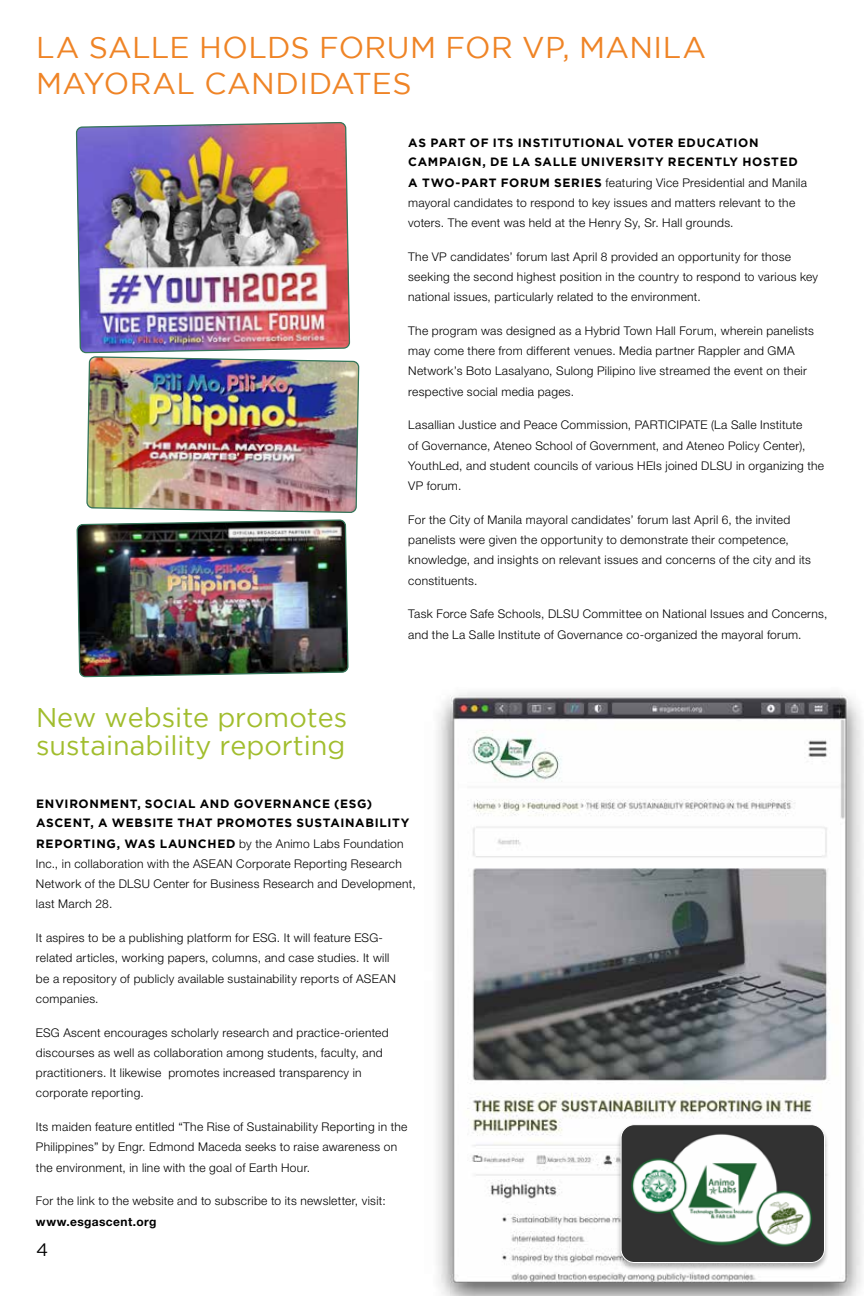
<style>
.page{position:relative;width:864px;height:1296px;background:#fff}
.page>*{position:absolute;margin:0;border:0;box-sizing:border-box;transform-origin:0 0}
.t1{font:30px/36px "Gotham";letter-spacing:.01em;color:#ef8426}
.t2{font:27px/28.5px "Gotham";color:#a1bd2d}
.t3{font:18px "Gotham";color:#000}
.t4{font:300 12px/20.2px "Helvetica Neue LT Std";letter-spacing:.025em;color:#000}
.t5{font:700 12px/19.5px "Gotham";letter-spacing:.05em;color:#000}
.t6{font:700 12px "Helvetica Neue LT Std";letter-spacing:.03em;color:#000}
.s1{font-family:"Gotham";font-weight:700}
</style>
<div class="page">
<img style="left:437px;top:692px;width:425px;height:604px">
<svg style="left:349px;top:360px;width:11px;height:153px"></svg>
<img style="left:75px;top:122px;width:276px;height:376px">
<img style="left:76px;top:379px;width:273px;height:298px">
<div style="left:616px;top:1124px;width:214px;height:148px;background:#000;opacity:.3"></div>
<img style="left:621px;top:1125px;width:204px;height:138px">
<div style="left:621px;top:1124px;width:204px;height:139px;border:1px solid #fff;border-radius:13px"></div>
<h1 class="t1" style="left:36px;top:31px;width:672px">LA SALLE HOLDS FORUM FOR VP, MANILA<br>MAYORAL CANDIDATES</h1>
<p class="t5" style="left:408px;top:134px;width:391px">AS PART OF ITS INSTITUTIONAL VOTER EDUCATION<br>CAMPAIGN, DE LA SALLE UNIVERSITY RECENTLY HOSTED</p>
<p class="t4" style="left:408px;top:172px;width:400px"><span class="s1">A TWO-PART FORUM SERIES</span> featuring Vice Presidential and Manila mayoral candidates to respond to key issues and matters relevant to the voters. The event was held at the Henry Sy, Sr. Hall grounds.</p>
<p class="t4" style="left:408px;top:246px;width:411px">The VP candidates’ forum last April 8 provided an opportunity for those seeking the second highest position in the country to respond to various key national issues, particularly related to the environment.</p>
<p class="t4" style="left:408px;top:320px;width:407px">The program was designed as a Hybrid Town Hall Forum, wherein panelists may come there from different venues. Media partner Rappler and GMA Network’s Boto Lasalyano, Sulong Pilipino live streamed the event on their respective social media pages.</p>
<p class="t4" style="left:408px;top:415px;width:417px">Lasallian Justice and Peace Commission, PARTICIPATE (La Salle Institute<br>of Governance, Ateneo School of Government, and Ateneo Policy Center), YouthLed, and student councils of various HEIs joined DLSU in organizing the VP forum.</p>
<p class="t4" style="left:408px;top:509px;width:404px">For the City of Manila mayoral candidates’ forum last April 6, the invited panelists were given the opportunity to demonstrate their competence, knowledge, and insights on relevant issues and concerns of the city and its constituents.</p>
<p class="t4" style="left:408px;top:604px;width:421px">Task Force Safe Schools, DLSU Committee on National Issues and Concerns, and the La Salle Institute of Governance co-organized the mayoral forum.</p>
<h2 class="t2" style="left:36px;top:705px;width:313px">New website promotes sustainability reporting</h2>
<p class="t5" style="left:36px;top:795px;width:375px">ENVIRONMENT, SOCIAL AND GOVERNANCE (ESG)<br>ASCENT, A WEBSITE THAT PROMOTES SUSTAINABILITY</p>
<p class="t4" style="left:36px;top:833px;width:381px"><span class="s1">REPORTING, WAS LAUNCHED</span> by the Animo Labs Foundation Inc., in collaboration with the ASEAN Corporate Reporting Research Network of the DLSU Center for Business Research and Development, last March 28.</p>
<p class="t4" style="left:36px;top:927px;width:361px">It aspires to be a publishing platform for ESG. It will feature ESG&shy;related articles, working papers, columns, and case studies. It will be a repository of publicly available sustainability reports of ASEAN companies.</p>
<p class="t4" style="left:36px;top:1022px;width:354px">ESG Ascent encourages scholarly research and practice-oriented discourses as well as collaboration among students, faculty, and practitioners. It likewise promotes increased transparency in corporate reporting.</p>
<p class="t4" style="left:36px;top:1116px;width:373px">Its maiden feature entitled “The Rise of Sustainability Reporting in the<br>Philippines” by Engr. Edmond Maceda seeks to raise awareness on the environment, in line with the goal of Earth Hour.</p>
<p class="t4" style="left:36px;top:1191px;width:351px">For the link to the website and to subscribe to its newsletter, visit:</p>
<p class="t6" style="left:36px;top:1214px;width:122px">www.esgascent.org</p>
<h3 class="t3" style="left:36px;top:1243px;width:14px">4</h3>
</div>
